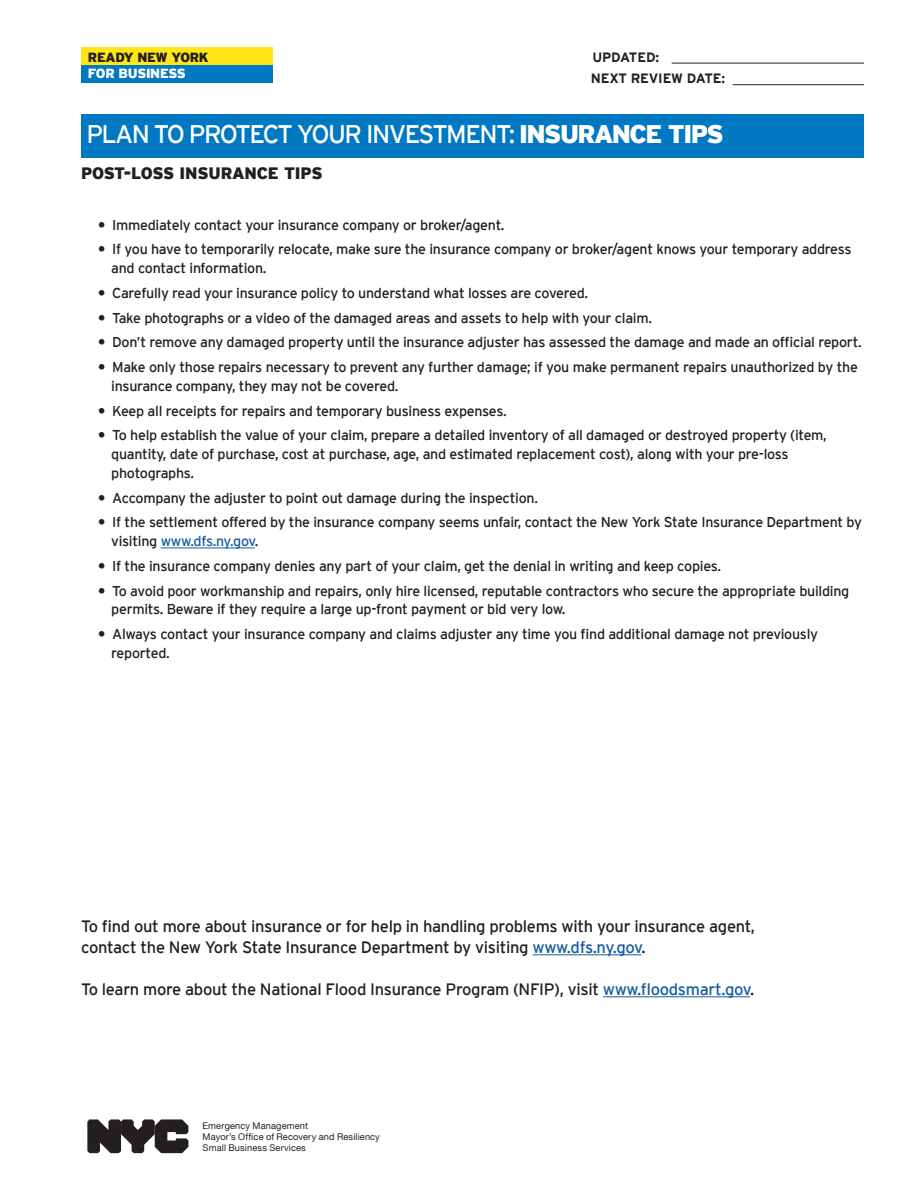
<style>
.page{position:relative;width:918px;height:1188px;background:#fff}
.page>*{position:absolute;margin:0;border:0;box-sizing:border-box;transform-origin:0 0}
.t1{font:25.5px "Interstate";letter-spacing:-.06em;color:#fff}
.t2{font:16.5px/21px "Interstate";letter-spacing:-.02em;color:#231f20}
.t3{font:900 16.5px "Interstate";letter-spacing:-.01em;color:#231f20}
.t4{font:14.25px/24.8px "Interstate";letter-spacing:-.02em;color:#231f20}
.t5{font:700 13.5px/20.7px "Interstate";letter-spacing:-.01em;color:#231f20}
.t6{font:900 13.2px "Interstate";letter-spacing:-.025em;color:#231f20}
.t7{font:900 13.2px "Interstate";letter-spacing:-.025em;color:#fff}
.t8{font:9.3px/10.8px "Helvetica Neue LT";letter-spacing:.015em;color:#231f20}
.s1{font-weight:900}
.s2{color:#175d9e}
</style>
<div class="page">
<div style="left:81px;top:65px;width:191px;height:18px;background:#0079c2"></div>
<div style="left:81px;top:48px;width:191px;height:17px;background:#ffe616"></div>
<div style="left:81px;top:114px;width:783px;height:43px;background:#0079c2"></div>
<svg style="left:87px;top:1119px;width:101px;height:34px"></svg>
<hr style="left:532px;top:955px;width:109px;height:1px;background:#175d9e">
<hr style="left:603px;top:997px;width:147px;height:1px;background:#175d9e">
<hr style="left:161px;top:548px;width:94px;height:1px;background:#175d9e">
<hr style="left:672px;top:63px;width:192px;height:1px;background:#231f20">
<hr style="left:733px;top:84px;width:131px;height:1px;background:#231f20">
<p class="t6" style="left:88px;top:50px;width:122px">READY NEW YORK</p>
<p class="t7" style="left:88px;top:66px;width:99px">FOR BUSINESS</p>
<p class="t5" style="left:591px;top:47px;width:136px">UPDATED:<br>NEXT REVIEW DATE:</p>
<h1 class="t1" style="left:86px;top:120px;width:639px">PLAN TO PROTECT YOUR INVESTMENT: <span class="s1">INSURANCE TIPS</span></h1>
<p class="t3" style="left:81px;top:164px;width:243px">POST-LOSS INSURANCE TIPS</p>
<p class="t4" style="left:112px;top:212px;width:741px">Immediately contact your insurance company or broker/agent.<br>If you have to temporarily relocate, make sure the insurance company or broker/agent knows your temporary address</p>
<p class="t4" style="left:111px;top:256px;width:752px">and contact information.<br>Carefully read your insurance policy to understand what losses are covered.<br>Take photographs or a video of the damaged areas and assets to help with your claim.<br>Don’t remove any damaged property until the insurance adjuster has assessed the damage and made an official report.<br>Make only those repairs necessary to prevent any further damage; if you make permanent repairs unauthorized by the</p>
<p class="t4" style="left:111px;top:373px;width:717px">insurance company, they may not be covered.<br>Keep all receipts for repairs and temporary business expenses.<br>To help establish the value of your claim, prepare a detailed inventory of all damaged or destroyed property (item,</p>
<p class="t4" style="left:111px;top:445px;width:679px;line-height:18.8px">quantity, date of purchase, cost at purchase, age, and estimated replacement cost), along with your pre-loss photographs.</p>
<p class="t4" style="left:112px;top:485px;width:751px">Accompany the adjuster to point out damage during the inspection.<br>If the settlement offered by the insurance company seems unfair, contact the New York State Insurance Department by</p>
<p class="t4" style="left:111px;top:529px;width:740px">visiting <span class="s2">www.dfs.ny.gov</span>.<br>If the insurance company denies any part of your claim, get the denial in writing and keep copies.<br>To avoid poor workmanship and repairs, only hire licensed, reputable contractors who secure the appropriate building</p>
<p class="t4" style="left:111px;top:597px;width:708px">permits. Beware if they require a large up-front payment or bid very low.<br>Always contact your insurance company and claims adjuster any time you find additional damage not previously</p>
<p class="t4" style="left:111px;top:640px;width:60px">reported.</p>
<p class="t2" style="left:81px;top:915px;width:676px">To find out more about insurance or for help in handling problems with your insurance agent, contact the New York State Insurance Department by visiting <span class="s2">www.dfs.ny.gov</span>.</p>
<p class="t2" style="left:81px;top:978px;width:675px">To learn more about the National Flood Insurance Program (NFIP), visit <span class="s2">www.floodsmart.gov</span>.</p>
<p class="t8" style="left:203px;top:1120px;width:179px">Emergency Management<br>Mayor’s Office of Recovery and Resiliency<br>Small Business Services</p>
</div>
